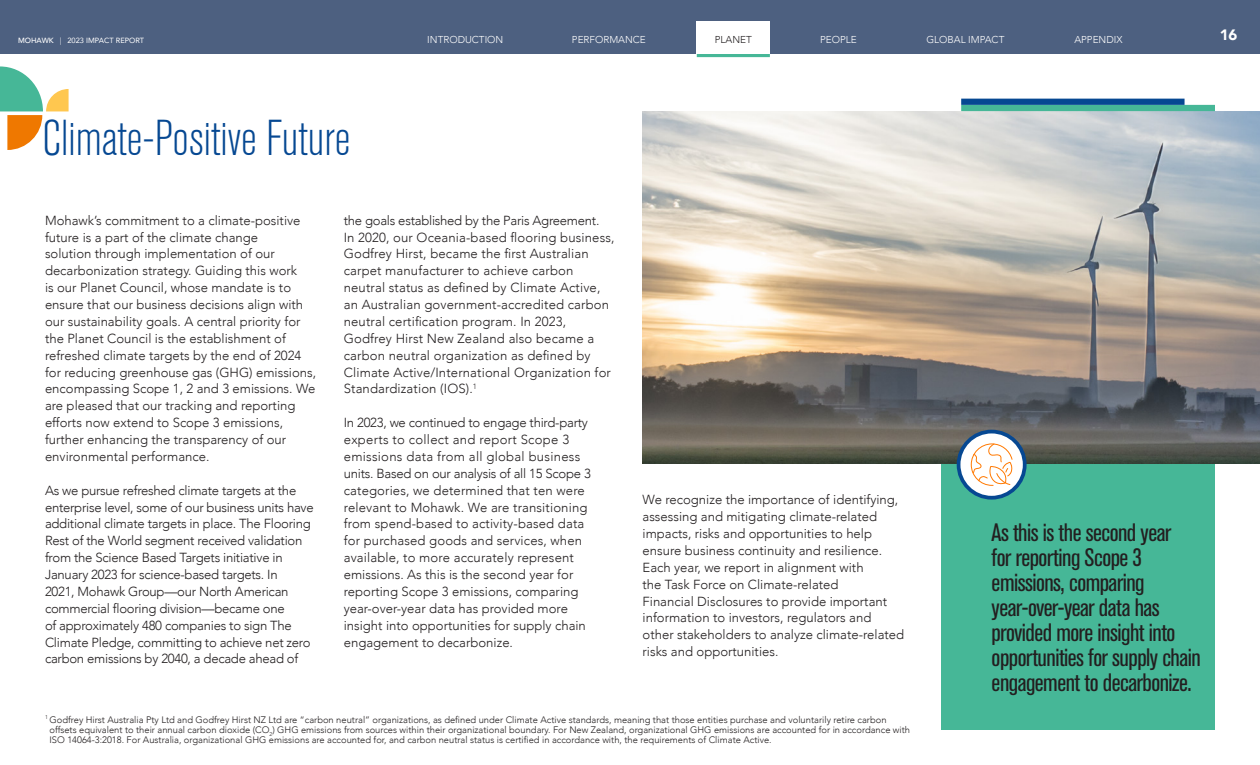
<style>
.page{position:relative;width:1260px;height:765px;background:#fff}
.page>*{position:absolute;margin:0;border:0;box-sizing:border-box;transform-origin:0 0}
.Headline{font:300 condensed 50px "Akzidenz Grotesk Pro";color:#064892}
.Callout_Large{font:condensed 25px/25px "Akzidenz Grotesk Pro";letter-spacing:-.02em;color:#231f20}
.t1{font:900 15px "Avenir";color:#fff}
.Body_Copy{font:300 13.12px/16.9px "Avenir";color:#231f20}
.Body_Copy-2{font:300 13.12px/16.9px "Avenir";letter-spacing:-.02em;color:#231f20}
.t2{font:300 10px "Avenir";color:#fff}
.t3{font:300 10px "Avenir";color:#231f20}
.Footnote{font:300 9.38px/10px "Avenir";color:#231f20}
.t4{font:7.5px "Avenir";color:#fff}
.s1{font-weight:500}
.s2{font-weight:300}
</style>
<div class="page">
<div style="left:942px;top:137px;width:273px;height:593px;background:#46b797"></div>
<img style="left:643px;top:111px;width:617px;height:353px">
<svg style="left:0;top:66px;width:69px;height:84px"></svg>
<svg style="left:959px;top:432px;width:66px;height:66px"></svg>
<svg style="left:970px;top:443px;width:43px;height:44px;background:#ffecdb"></svg>
<div style="left:957px;top:430px;width:70px;height:70px;border:4px solid #064892;border-radius:50%"></div>
<div style="left:961px;top:105px;width:254px;height:6px;background:#46b797"></div>
<div style="left:961px;top:99px;width:224px;height:6px;background:#064892"></div>
<div style="left:0;top:0;width:1260px;height:54px;background:#4d6080"></div>
<hr style="left:697px;top:53px;width:73px;height:4px;background:#46b797">
<div style="left:697px;top:21px;width:73px;height:33px;background:#fff"></div>
<p class="t4" style="left:18px;top:34px;width:128px"><span class="s1">MOHAWK</span> <span class="s2">|</span> 2023 IMPACT REPORT</p>
<p class="t2" style="left:427px;top:33px;width:78px">INTRODUCTION</p>
<p class="t2" style="left:572px;top:33px;width:75px">PERFORMANCE</p>
<p class="t3" style="left:715px;top:33px;width:39px">PLANET</p>
<p class="t2" style="left:820px;top:33px;width:38px">PEOPLE</p>
<p class="t2" style="left:926px;top:33px;width:79px">GLOBAL IMPACT</p>
<p class="t2" style="left:1074px;top:33px;width:50px">APPENDIX</p>
<p class="t1" style="left:1220px;top:22px;width:19px">16</p>
<p class="Headline" style="left:42px;top:105px;width:310px">Climate-Positive Future</p>
<p class="Body_Copy" style="left:45px;top:212px;width:273px">Mohawk’s commitment to a climate-positive future is a part of the climate change<br>solution through implementation of our decarbonization strategy. Guiding this work<br>is our Planet Council, whose mandate is to ensure that our business decisions align with our sustainability goals. A central priority for the Planet Council is the establishment of refreshed climate targets by the end of 2024 for reducing greenhouse gas (GHG) emissions, encompassing Scope 1, 2 and 3 emissions. We are pleased that our tracking and reporting efforts now extend to Scope 3 emissions, further enhancing the transparency of our environmental performance.</p>
<p class="Body_Copy-2" style="left:45px;top:482px;width:270px">As we pursue refreshed climate targets at the enterprise level, some of our business units have additional climate targets in place. The Flooring Rest of the World segment received validation from the Science Based Targets initiative in January 2023 for science-based targets. In<br>2021, Mohawk Group—our North American commercial flooring division—became one<br>of approximately 480 companies to sign The Climate Pledge, committing to achieve net zero carbon emissions by 2040, a decade ahead of</p>
<p class="Body_Copy-2" style="left:344px;top:212px;width:257px">the goals established by the Paris Agreement.</p>
<p class="Body_Copy" style="left:344px;top:229px;width:272px">In 2020, our Oceania-based flooring business, Godfrey Hirst, became the first Australian carpet manufacturer to achieve carbon neutral status as defined by Climate Active, an Australian government-accredited carbon neutral certification program. In 2023, Godfrey Hirst New Zealand also became a carbon neutral organization as defined by Climate Active/International Organization for Standardization (IOS).<sup>1</sup></p>
<p class="Body_Copy" style="left:344px;top:414px;width:249px">In 2023, we continued to engage third-party experts to collect and report Scope 3 emissions data from all global business units. Based on our analysis of all 15 Scope 3 categories, we determined that ten were relevant to Mohawk. We are transitioning from spend-based to activity-based data for purchased goods and services, when available, to more accurately represent emissions. As this is the second year for reporting Scope 3 emissions, comparing year-over-year data has provided more insight into opportunities for supply chain engagement to decarbonize.</p>
<p class="Body_Copy" style="left:643px;top:491px;width:263px">We recognize the importance of identifying, assessing and mitigating climate-related impacts, risks and opportunities to help ensure business continuity and resilience.<br>Each year, we report in alignment with<br>the Task Force on Climate-related<br>Financial Disclosures to provide important information to investors, regulators and other stakeholders to analyze climate-related risks and opportunities.</p>
<p class="Footnote" style="left:49px;top:714px;width:862px;text-indent:-4px"><sup>1</sup> Godfrey Hirst Australia Pty Ltd and Godfrey Hirst NZ Ltd are “carbon neutral” organizations, as defined under Climate Active standards, meaning that those entities purchase and voluntarily retire carbon offsets equivalent to their annual carbon dioxide (CO<sub>2</sub>) GHG emissions from sources within their organizational boundary. For New Zealand, organizational GHG emissions are accounted for in accordance with<br>ISO 14064-3:2018. For Australia, organizational GHG emissions are accounted for, and carbon neutral status is certified in accordance with, the requirements of Climate Active.</p>
<p class="Callout_Large" style="left:992px;top:519px;width:211px">As this is the second year<br>for reporting Scope 3 emissions, comparing year-over-year data has provided more insight into opportunities for supply chain engagement to decarbonize.</p>
</div>
